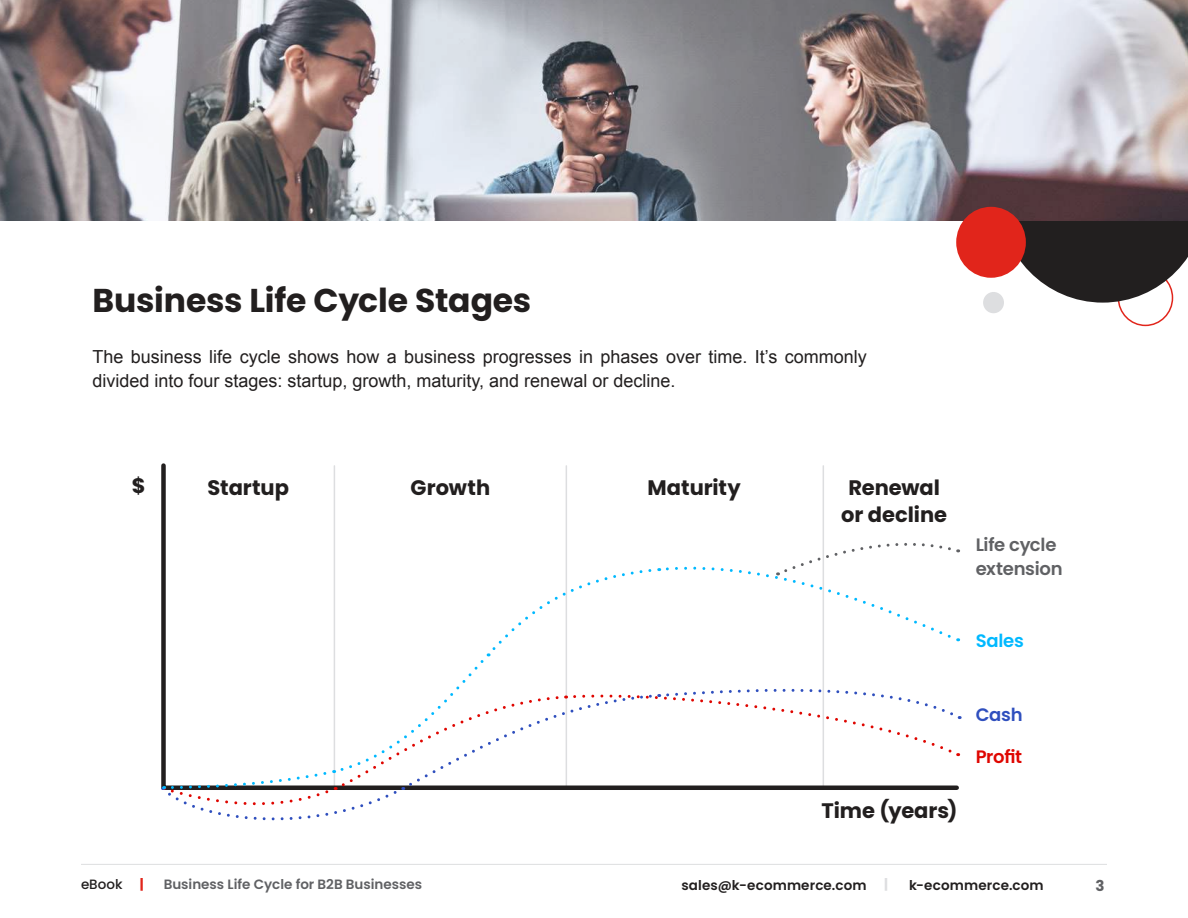
<style>
.page{position:relative;width:1188px;height:918px;background:#fff}
.page>*{position:absolute;margin:0;border:0;box-sizing:border-box;transform-origin:0 0}
.t1{font:700 33px "Poppins";letter-spacing:-.005em;color:#221f1f}
.t2{font:700 21px/27px "Poppins";color:#221f1f;text-align:center}
.t3{font:18px/24px "Arial";color:#221f1f}
.t4{font:600 18px/24px "Poppins";letter-spacing:-.015em;color:#606164}
.t5{font:600 18px "Poppins";color:#df0600}
.t6{font:600 18px "Poppins";letter-spacing:-.015em;color:#00b9ff}
.t7{font:600 18px "Poppins";color:#2f4fbe}
.t8{font:700 15px "Poppins";color:#606164}
.t9{font:600 13.5px "Poppins";letter-spacing:.01em;color:#221f1f}
.t10{font:600 13.5px "Poppins";color:#606164}
.t11{font:500 13.5px "Poppins";color:#221f1f}
.t12{font:700 13.5px "Poppins";color:#e1251b}
.t13{font:700 13.5px "Poppins";color:#dddee0}
</style>
<div class="page">
<hr style="left:81px;top:864px;width:1026px;height:1px;background:#dddee0">
<div style="left:1118px;top:270px;width:55px;height:56px;border:2px solid #e1251b;border-radius:50%"></div>
<svg style="left:1000px;top:221px;width:188px;height:82px"></svg>
<div style="left:983px;top:292px;width:21px;height:21px;background:#dddee0;border-radius:50%"></div>
<img style="left:0;top:0;width:1188px;height:221px">
<svg style="left:161px;top:463px;width:800px;height:327px"></svg>
<svg style="left:163px;top:533px;width:797px;height:288px"></svg>
<div style="left:956px;top:207px;width:70px;height:71px;background:#e1251b;border-radius:50%"></div>
<h1 class="t1" style="left:92px;top:280px;width:440px">Business Life Cycle Stages</h1>
<p class="t3" style="left:92px;top:344px;width:776px">The business life cycle shows how a business progresses in phases over time. It’s commonly divided into four stages: startup, growth, maturity, and renewal or decline.</p>
<p class="t2" style="left:132px;top:472px;width:15px">$</p>
<p class="t2" style="left:207px;top:475px;width:83px">Startup</p>
<p class="t2" style="left:411px;top:475px;width:81px">Growth</p>
<p class="t2" style="left:648px;top:475px;width:95px">Maturity</p>
<p class="t2" style="left:841px;top:475px;width:107px">Renewal or decline</p>
<p class="t4" style="left:976px;top:534px;width:89px">Life cycle extension</p>
<p class="t6" style="left:976px;top:632px;width:50px">Sales</p>
<p class="t2" style="left:821px;top:798px;width:138px">Time (years)</p>
<p class="t7" style="left:976px;top:707px;width:48px">Cash</p>
<p class="t5" style="left:976px;top:746px;width:48px">Pro昀椀t</p>
<p class="t11" style="left:81px;top:877px;width:43px">eBook</p>
<p class="t12" style="left:140px;top:878px;width:5px">|</p>
<p class="t10" style="left:164px;top:879px;width:260px">Business Life Cycle for B2B Businesses</p>
<p class="t9" style="left:681px;top:879px;width:187px">sales@k-ecommerce.com</p>
<p class="t13" style="left:884px;top:878px;width:5px">|</p>
<p class="t9" style="left:909px;top:879px;width:136px">k-ecommerce.com</p>
<p class="t8" style="left:1096px;top:877px;width:11px">3</p>
</div>
